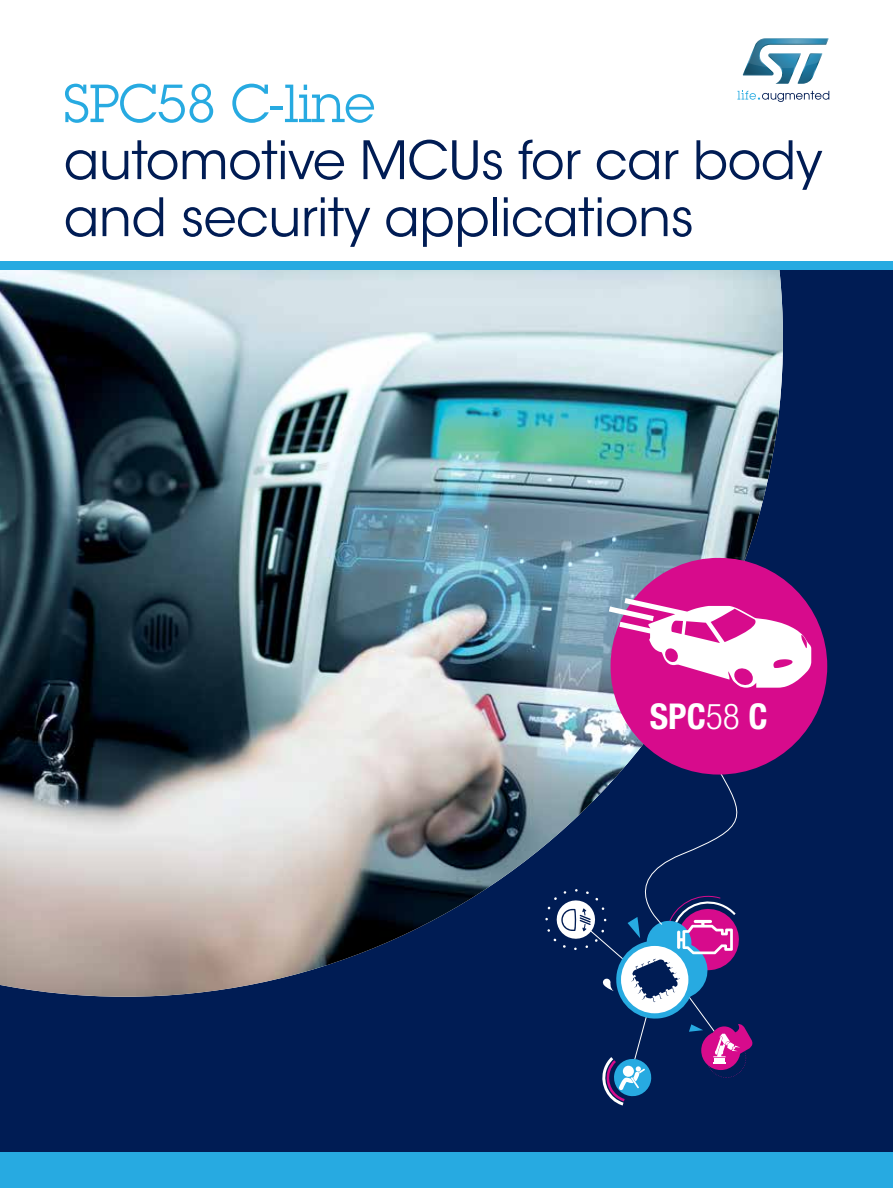
<style>
.page{position:relative;width:893px;height:1188px;background:#fff}
.page>*{position:absolute;margin:0;border:0;box-sizing:border-box;transform-origin:0 0}
.t1{font:52.5px/57px "ITC Avant Garde Std";letter-spacing:-.01em;color:#001c54}
.t2{font:52.5px "Lubalin Graph Std";letter-spacing:-.01em;color:#27aae1}
.t3{font:700 condensed 35.55px "Helvetica Neue LT Std";color:#fff}
.s1{font-weight:300}
</style>
<div class="page">
<div style="left:0;top:269px;width:893px;height:919px;background:#001c54"></div>
<img style="left:0;top:270px;width:783px;height:727px">
<svg style="left:737px;top:91px;width:92px;height:11px"></svg>
<svg style="left:742px;top:38px;width:87px;height:46px"></svg>
<div style="left:0;top:1145px;width:893px;height:43px;background:#27aae1"></div>
<div style="left:0;top:1145px;width:893px;height:7px;background:#001c54"></div>
<div style="left:0;top:262px;width:893px;height:8px;background:#27aae1"></div>
<svg style="left:544px;top:766px;width:211px;height:340px"></svg>
<div style="left:610px;top:558px;width:217px;height:217px;background:#d70b8c;border-radius:50%"></div>
<svg style="left:609px;top:598px;width:202px;height:90px"></svg>
<p class="t2" style="left:64px;top:71px;width:313px">SPC58 C-line</p>
<p class="t1" style="left:64px;top:132px;width:760px">automotive MCUs for car body and security applications</p>
<p class="t3" style="left:650px;top:695px;width:119px">SPC<span class="s1">58</span> C</p>
</div>
